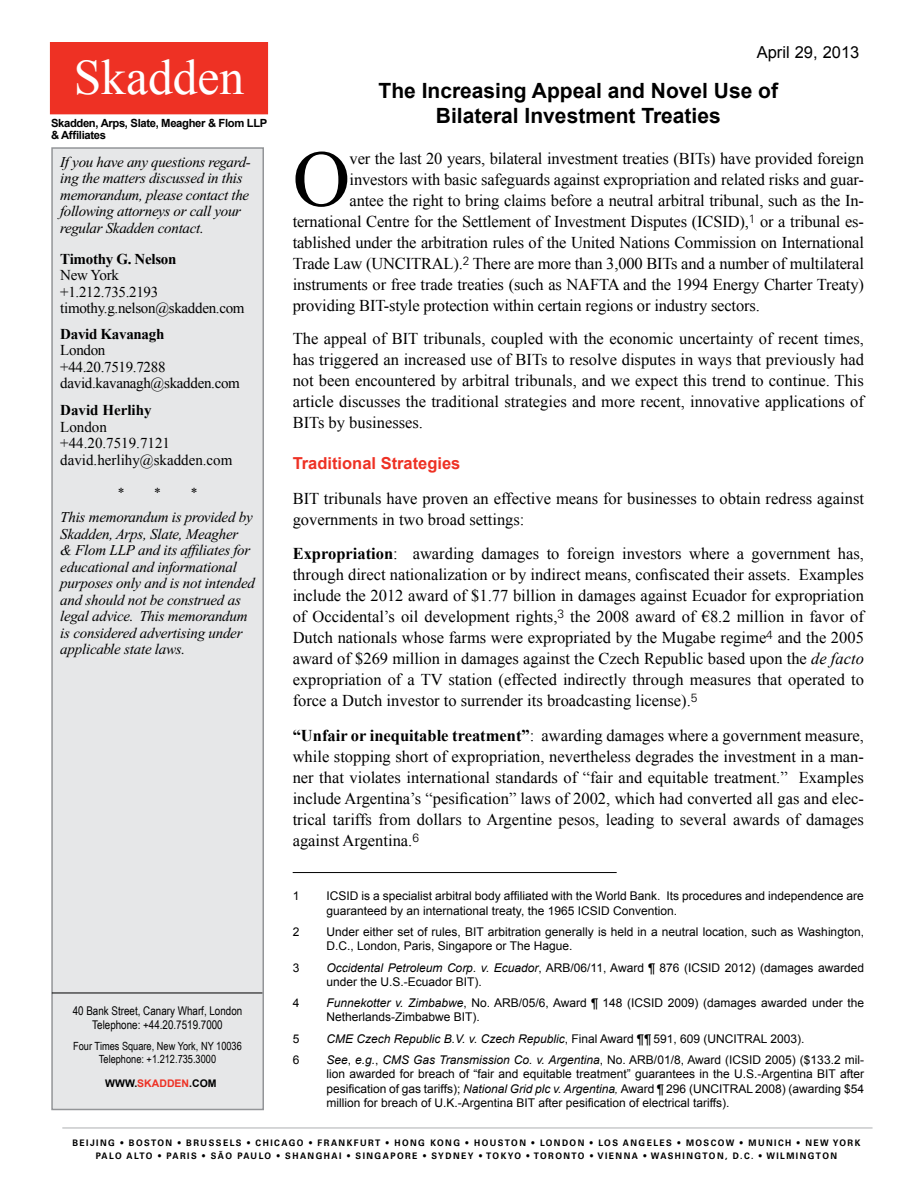
<style>
.page{position:relative;width:918px;height:1188px;background:#fff}
.page>*{position:absolute;margin:0;border:0;box-sizing:border-box;transform-origin:0 0}
.t1{font:79.95px "Times New Roman";color:#000}
.t2{font:49.5px "Times New Roman";color:#fff}
.t3{font:700 21px/25.2px "Arial";color:#000;text-align:center}
.t4{font:16.5px/21px "Times New Roman";letter-spacing:-.01em;color:#000;text-align:justify}
.t5{font:700 16.5px "Arial";color:#ee3124}
.t6{font:16.5px "Arial";color:#000}
.t7{font:italic 15px/16.5px "Times New Roman PS Std";letter-spacing:-.015em;color:#000}
.t8{font:15px/16.5px "Times New Roman";letter-spacing:-.02em;color:#000}
.t9{font:15px/16.5px "Times New Roman";color:#000}
.t10{font:700 15px "Times New Roman";letter-spacing:-.02em;color:#000}
.t11{font:700 15px "Times New Roman";color:#000}
.t12{font:13.5px "Times New Roman PS Std";color:#000}
.t13{font:12px/14.4px "Arial";color:#000}
.t14{font:italic 12px "Arial";color:#000}
.t15{font:12px/13.5px "Arial Narrow";color:#000;text-align:center}
.t16{font:11.25px/13.5px "Arial Narrow";color:#000;text-align:center}
.t17{font:700 11.25px/12px "Arial";letter-spacing:-.03em;color:#000}
.t18{font:700 10.5px "Arial";color:#000}
.t19{font:700 9px "Univers LT Std";letter-spacing:.17em;color:#000;scale:.95 1}
.t20{font:700 9px "Univers LT Std";letter-spacing:.125em;color:#000;scale:.95 1}
.s1{color:#ee3124}
.s2{font-weight:700}
.s3{font-style:italic}
.s4{font-style:normal}
.s5{font-family:"Times New Roman";font-style:italic}
</style>
<div class="page">
<hr style="left:293px;top:872px;width:324px;height:1px;background:#000">
<div style="left:52px;top:148px;width:211px;height:961px;background:#e6e7e8"></div>
<div style="left:51px;top:147px;width:213px;height:963px;border:2px solid #939598"></div>
<hr style="left:62px;top:1128px;width:811px;height:1px;background:#adafb2">
<div style="left:51px;top:43px;width:216px;height:71px;background:#ee3124"></div>
<div style="left:50px;top:42px;width:218px;height:72px;border:2px solid #ee3124"></div>
<hr style="left:52px;top:993px;width:210px;height:1px;background:#000">
<h2 class="t2" style="left:74px;top:44px;width:172px">Skadden</h2>
<p class="t17" style="left:51px;top:117px;width:218px">Skadden, Arps, Slate, Meagher &amp; Flom LLP &amp; Affiliates</p>
<p class="t7" style="left:60px;top:154px;width:192px">If you have any questions regard&shy;ing the matters discussed in this memorandum, please contact the following attorneys or call your regular Skadden contact.</p>
<p class="t10" style="left:60px;top:248px;width:118px">Timothy G. Nelson</p>
<p class="t8" style="left:60px;top:267px;width:186px">New York<br>+1.212.735.2193 timothy.g.nelson@skadden.com</p>
<p class="t10" style="left:60px;top:323px;width:106px">David Kavanagh</p>
<p class="t8" style="left:60px;top:342px;width:181px">London<br>+44.20.7519.7288 david.kavanagh@skadden.com</p>
<p class="t11" style="left:60px;top:400px;width:93px">David Herlihy</p>
<p class="t9" style="left:60px;top:418px;width:174px">London<br>+44.20.7519.7121 david.herlihy@skadden.com</p>
<p class="t12" style="left:118px;top:485px;width:45px">* *</p>
<p class="t12" style="left:191px;top:485px;width:8px">*</p>
<p class="t7" style="left:60px;top:509px;width:196px">This memorandum is provided by<br>Skadden, Arps, Slate, Meagher<br>&amp; Flom LLP and its affiliates for educational and informational purposes only and is not intended and should not be construed as legal advice. This memorandum is considered advertising under applicable state laws.</p>
<p class="t15" style="left:73px;top:1004px;width:171px">40 Bank Street, Canary Wharf, London<br>Telephone: +44.20.7519.7000</p>
<p class="t16" style="left:73px;top:1039px;width:170px">Four Times Square, New York, NY 10036<br>Telephone: +1.212.735.3000</p>
<p class="t18" style="left:105px;top:1077px;width:113px">WWW.<span class="s1">SKADDEN</span>.COM</p>
<p class="t6" style="left:757px;top:41px;width:104px">April 29, 2013</p>
<p class="t3" style="left:379px;top:79px;width:401px">The Increasing Appeal and Novel Use of<br>Bilateral Investment Treaties</p>
<h1 class="t1" style="left:293px;top:125px;width:59px">O</h1>
<p class="t4" style="left:350px;top:147px;width:516px">ver the last 20 years, bilateral investment treaties (BITs) have provided foreign</p>
<p class="t4" style="left:350px;top:168px;width:516px">investors with basic safeguards against expropriation and related risks and guar-</p>
<p class="t4" style="left:350px;top:189px;width:516px">antee the right to bring claims before a neutral arbitral tribunal, such as the In-</p>
<p class="t4" style="left:293px;top:210px;width:573px">ternational Centre for the Settlement of Investment Disputes (ICSID),<sup>1</sup> or a tribunal es-</p>
<p class="t4" style="left:293px;top:231px;width:573px">tablished under the arbitration rules of the United Nations Commission on International</p>
<p class="t4" style="left:293px;top:252px;width:573px">Trade Law (UNCITRAL).<sup>2</sup> There are more than 3,000 BITs and a number of multilateral</p>
<p class="t4" style="left:293px;top:273px;width:573px">instruments or free trade treaties (such as NAFTA and the 1994 Energy Charter Treaty)</p>
<p class="t4" style="left:293px;top:294px;width:469px">providing BIT-style protection within certain regions or industry sectors.</p>
<p class="t4" style="left:293px;top:328px;width:573px">The appeal of BIT tribunals, coupled with the economic uncertainty of recent times, has triggered an increased use of BITs to resolve disputes in ways that previously had not been encountered by arbitral tribunals, and we expect this trend to continue. This article discusses the traditional strategies and more recent, innovative applications of BITs by businesses.</p>
<p class="t5" style="left:293px;top:452px;width:169px">Traditional Strategies</p>
<p class="t4" style="left:293px;top:487px;width:573px">BIT tribunals have proven an effective means for businesses to obtain redress against governments in two broad settings:</p>
<p class="t4" style="left:293px;top:543px;width:573px"><span class="s2">Expropriation</span>: awarding damages to foreign investors where a government has, through direct nationalization or by indirect means, confiscated their assets. Examples include the 2012 award of $1.77 billion in damages against Ecuador for expropriation of Occidental’s oil development rights,<sup>3</sup> the 2008 award of €8.2 million in favor of Dutch nationals whose farms were expropriated by the Mugabe regime<sup>4</sup> and the 2005 award of $269 million in damages against the Czech Republic based upon the <span class="s3">de facto </span>expropriation of a TV station (effected indirectly through measures that operated to force a Dutch investor to surrender its broadcasting license).<sup>5</sup></p>
<p class="t4" style="left:293px;top:724px;width:573px"><span class="s2">“Unfair or inequitable treatment”</span>: awarding damages where a government measure, while stopping short of expropriation, nevertheless degrades the investment in a man&shy;ner that violates international standards of “fair and equitable treatment.” Examples include Argentina’s “pesification” laws of 2002, which had converted all gas and elec&shy;trical tariffs from dollars to Argentine pesos, leading to several awards of damages against Argentina.<sup>6</sup></p>
<p class="t13" style="left:293px;top:889px;width:8px">1</p>
<p class="t13" style="left:326px;top:889px;width:539px">ICSID is a specialist arbitral body affiliated with the World Bank. Its procedures and independence are guaranteed by an international treaty, the 1965 ICSID Convention.</p>
<p class="t13" style="left:293px;top:925px;width:8px">2</p>
<p class="t13" style="left:326px;top:925px;width:539px">Under either set of rules, BIT arbitration generally is held in a neutral location, such as Washington,<br>D.C., London, Paris, Singapore or The Hague.</p>
<p class="t13" style="left:293px;top:960px;width:8px">3</p>
<p class="t13" style="left:326px;top:960px;width:539px"><span class="s3">Occidental Petroleum Corp. v. Ecuador</span>, ARB/06/11, Award ¶ 876 (ICSID 2012) (damages awarded under the U.S.-Ecuador BIT).</p>
<p class="t13" style="left:293px;top:996px;width:8px">4</p>
<p class="t13" style="left:326px;top:996px;width:539px"><span class="s3">Funnekotter v. Zimbabwe</span>, No. ARB/05/6, Award ¶ 148 (ICSID 2009) (damages awarded under the<br>Netherlands-Zimbabwe BIT).</p>
<p class="t13" style="left:293px;top:1031px;width:8px">5</p>
<p class="t14" style="left:326px;top:1031px;width:479px">CME Czech Republic B.V. v. Czech Republic<span class="s4">, Final Award ¶</span>¶ <span class="s4">591, 609 (UNCITRAL 2003).</span></p>
<p class="t13" style="left:293px;top:1052px;width:8px">6</p>
<p class="t13" style="left:326px;top:1052px;width:539px;text-align:justify"><span class="s3">See</span>, <span class="s3">e.g.</span>, <span class="s3">CMS Gas Transmission Co. v. Argentina</span>, No. ARB/01/8, Award (ICSID 2005) ($133.2 mil&shy;lion awarded for breach of “fair and equitable treatment” guarantees in the U.S.-Argentina BIT after pesification of gas tariffs); <span class="s3">National Grid plc v. Argentina</span><span class="s5">,</span> Award ¶ 296 (UNCITRAL 2008) (awarding $54 million for breach of U.K.-Argentina BIT after pesification of electrical tariffs).</p>
<p class="t19" style="left:72px;top:1137px;width:237px">BEIJING • BOSTON • BRUSSELS • CHI CAGO</p>
<p class="t19" style="left:309px;top:1137px;width:480px">• FRANKFURT • HONG KONG • HOUSTON • LONDON • LOS ANGELES • MOSCOW • MUNI</p>
<p class="t19" style="left:778px;top:1137px;width:88px">CH • N EW YORK</p>
<p class="t20" style="left:96px;top:1151px;width:208px">PALO ALTO • PA RIS • SÃO PAULO • SHA</p>
<p class="t19" style="left:308px;top:1151px;width:58px">NGHA I • SING</p>
<p class="t19" style="left:383px;top:1151px;width:16px">APORE</p>
<p class="t19" style="left:423px;top:1151px;width:437px">• SY DNEY • TOKYO • TORONTO • VIENNA • WA SH INGTON, D.C. • WILM INGTON</p>
</div>
